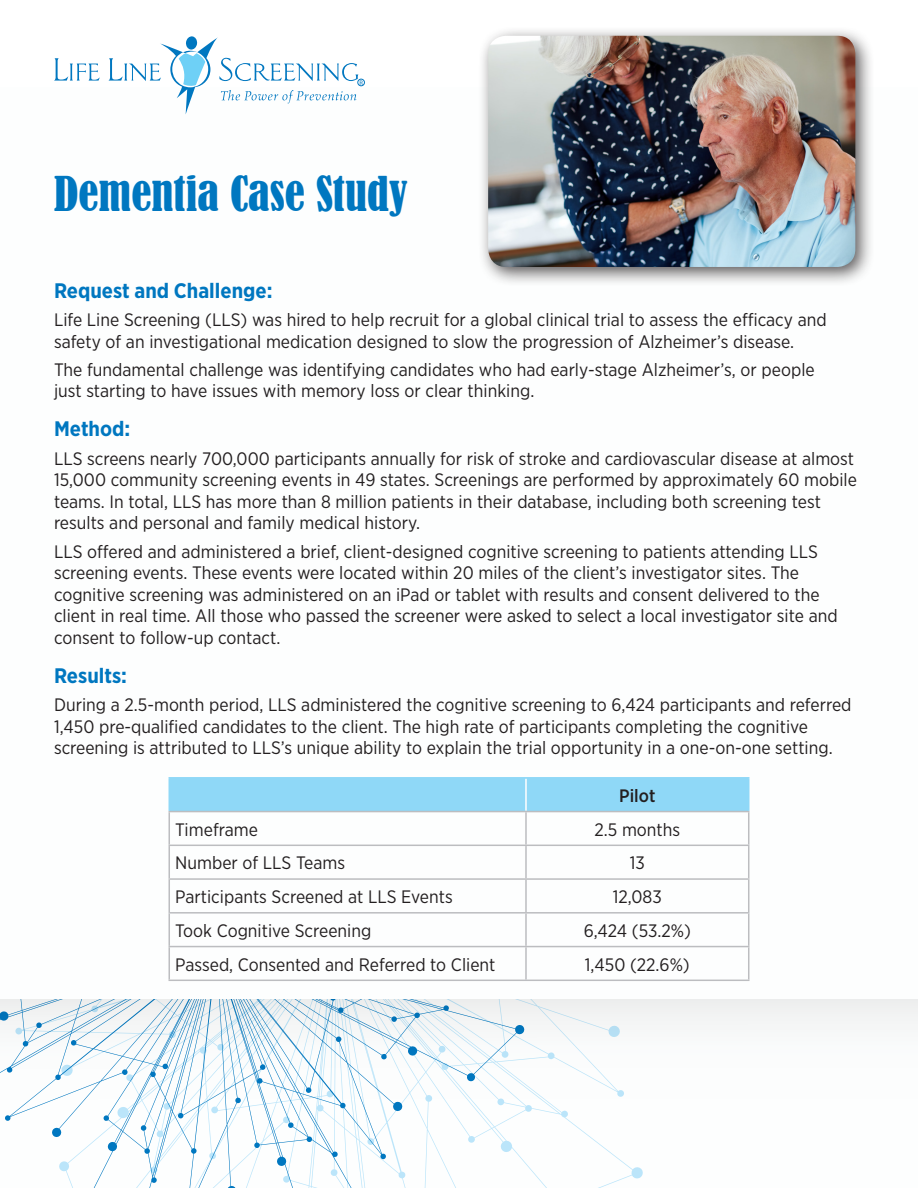
<style>
.page{position:relative;width:918px;height:1188px;background:#fff}
.page>*{position:absolute;margin:0;border:0;box-sizing:border-box;transform-origin:0 0}
.t1{font:condensed 45px "Bernard";color:#0077c0}
.t2{font:700 21px "Gotham Narrow";color:#0077c0}
.t3{font:18px/21.6px "Gotham Narrow";color:#231f20}
.t4{font:500 18px "Gotham Narrow";color:#231f20}
.t5{font:6.6px "Myriad Pro";color:#0077c0}
</style>
<div class="page">
<svg style="left:0;top:999px;width:918px;height:189px"></svg>
<svg style="left:54px;top:58px;width:46px;height:23px"></svg>
<svg style="left:108px;top:36px;width:250px;height:78px"></svg>
<div style="left:358px;top:79px;width:7px;height:7px;border:1px solid #0077c0;border-radius:50%"></div>
<div style="left:478px;top:25px;width:397px;height:262px;background:#231f20;opacity:.75"></div>
<img style="left:488px;top:36px;width:367px;height:231px">
<div style="left:170px;top:779px;width:578px;height:32px;background:#8fd8f7"></div>
<hr style="left:525px;top:779px;width:2px;height:32px;background:#fff">
<hr style="left:169px;top:811px;width:357px;height:1px;background:#bcbdc0">
<hr style="left:169px;top:812px;width:1px;height:33px;background:#bcbdc0">
<hr style="left:526px;top:811px;width:223px;height:1px;background:#bcbdc0">
<hr style="left:525px;top:812px;width:2px;height:33px;background:#bcbdc0">
<hr style="left:748px;top:812px;width:1px;height:33px;background:#bcbdc0">
<hr style="left:169px;top:845px;width:357px;height:1px;background:#bcbdc0">
<hr style="left:169px;top:846px;width:1px;height:32px;background:#bcbdc0">
<hr style="left:526px;top:845px;width:223px;height:1px;background:#bcbdc0">
<hr style="left:525px;top:846px;width:2px;height:32px;background:#bcbdc0">
<hr style="left:748px;top:846px;width:1px;height:32px;background:#bcbdc0">
<hr style="left:169px;top:878px;width:357px;height:2px;background:#bcbdc0">
<hr style="left:169px;top:880px;width:1px;height:32px;background:#bcbdc0">
<hr style="left:526px;top:878px;width:223px;height:2px;background:#bcbdc0">
<hr style="left:525px;top:880px;width:2px;height:32px;background:#bcbdc0">
<hr style="left:748px;top:880px;width:1px;height:32px;background:#bcbdc0">
<hr style="left:169px;top:912px;width:357px;height:2px;background:#bcbdc0">
<hr style="left:169px;top:914px;width:1px;height:32px;background:#bcbdc0">
<hr style="left:526px;top:912px;width:223px;height:2px;background:#bcbdc0">
<hr style="left:525px;top:914px;width:2px;height:32px;background:#bcbdc0">
<hr style="left:748px;top:914px;width:1px;height:32px;background:#bcbdc0">
<hr style="left:169px;top:946px;width:357px;height:1px;background:#bcbdc0">
<hr style="left:169px;top:947px;width:1px;height:33px;background:#bcbdc0">
<hr style="left:526px;top:946px;width:223px;height:1px;background:#bcbdc0">
<hr style="left:525px;top:947px;width:2px;height:33px;background:#bcbdc0">
<hr style="left:748px;top:947px;width:1px;height:33px;background:#bcbdc0">
<hr style="left:169px;top:980px;width:357px;height:1px;background:#bcbdc0">
<hr style="left:526px;top:980px;width:223px;height:1px;background:#bcbdc0">
<hr style="left:748px;top:779px;width:1px;height:32px;background:#8fd8f7">
<hr style="left:169px;top:779px;width:1px;height:32px;background:#8fd8f7">
<hr style="left:169px;top:777px;width:357px;height:2px;background:#8fd8f7">
<hr style="left:526px;top:777px;width:223px;height:2px;background:#8fd8f7">
<p class="t5" style="left:359px;top:78px;width:5px">R</p>
<p class="t1" style="left:54px;top:167px;width:355px">Dementia Case Study</p>
<p class="t2" style="left:54px;top:277px;width:220px">Request and Challenge:</p>
<p class="t3" style="left:54px;top:308px;width:774px">Life Line Screening (LLS) was hired to help recruit for a global clinical trial to assess the efficacy and safety of an investigational medication designed to slow the progression of Alzheimer’s disease.</p>
<p class="t3" style="left:54px;top:358px;width:762px">The fundamental challenge was identifying candidates who had early-stage Alzheimer’s, or people just starting to have issues with memory loss or clear thinking.</p>
<p class="t2" style="left:54px;top:415px;width:78px">Method:</p>
<p class="t3" style="left:54px;top:447px;width:804px">LLS screens nearly 700,000 participants annually for risk of stroke and cardiovascular disease at almost 15,000 community screening events in 49 states. Screenings are performed by approximately 60 mobile teams. In total, LLS has more than 8 million patients in their database, including both screening test results and personal and family medical history.</p>
<p class="t3" style="left:54px;top:540px;width:785px">LLS offered and administered a brief, client-designed cognitive screening to patients attending LLS screening events. These events were located within 20 miles of the client’s investigator sites. The cognitive screening was administered on an iPad or tablet with results and consent delivered to the client in real time. All those who passed the screener were asked to select a local investigator site and consent to follow-up contact.</p>
<p class="t2" style="left:54px;top:662px;width:75px">Results:</p>
<p class="t3" style="left:54px;top:694px;width:799px">During a 2.5-month period, LLS administered the cognitive screening to 6,424 participants and referred<br>1,450 pre-qualified candidates to the client. The high rate of participants completing the cognitive screening is attributed to LLS’s unique ability to explain the trial opportunity in a one-on-one setting.</p>
<p class="t4" style="left:619px;top:784px;width:38px">Pilot</p>
<p class="t3" style="left:175px;top:818px;width:84px">Timeframe</p>
<p class="t3" style="left:595px;top:818px;width:87px">2.5 months</p>
<p class="t3" style="left:175px;top:852px;width:171px">Number of LLS Teams</p>
<p class="t3" style="left:630px;top:852px;width:17px">13</p>
<p class="t3" style="left:175px;top:886px;width:279px">Participants Screened at LLS Events</p>
<p class="t3" style="left:613px;top:886px;width:51px">12,083</p>
<p class="t3" style="left:175px;top:919px;width:198px">Took Cognitive Screening</p>
<p class="t3" style="left:584px;top:919px;width:109px">6,424 (53.2%)</p>
<p class="t3" style="left:175px;top:953px;width:322px">Passed, Consented and Referred to Client</p>
<p class="t3" style="left:585px;top:953px;width:106px">1,450 (22.6%)</p>
</div>
